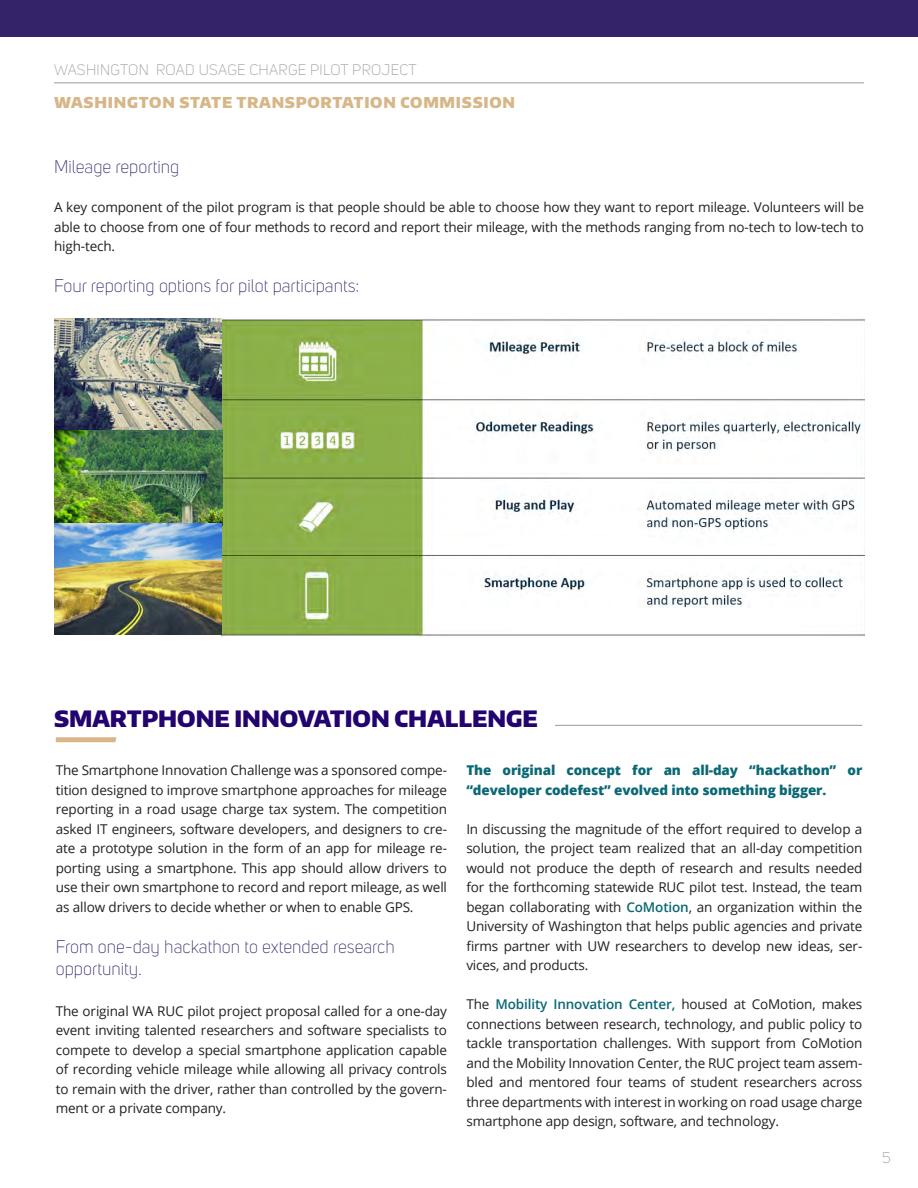
<style>
.page{position:relative;width:918px;height:1188px;background:#fff}
.page>*{position:absolute;margin:0;border:0;box-sizing:border-box;transform-origin:0 0}
.Section_Header{font:900 22.5px "Encode Sans Normal";color:#22036f}
.t1{font:300 18px/21.6px "Uni Sans";color:#35236a}
.t2{font:900 15px "Encode Sans Normal";letter-spacing:.05em;color:#d7b688}
.t3{font:300 15px "Uni Sans";letter-spacing:.02em;color:#99989b}
.t4{font:13.5px/19.5px "Open Sans";letter-spacing:-.01em;color:#231f20;text-align:justify}
.t5{font:800 13.5px/19.5px "Open Sans";letter-spacing:-.01em;color:#0a6874}
.s1{font-weight:600;color:#0a6874}
</style>
<div class="page">
<div style="left:0;top:0;width:918px;height:36px;background:#35236a"></div>
<hr style="left:54px;top:82px;width:810px;height:1px;background:#99989b">
<hr style="left:555px;top:725px;width:307px;height:1px;background:#99989b">
<img style="left:220px;top:318px;width:645px;height:318px">
<img style="left:54px;top:318px;width:168px;height:317px">
<svg style="left:56px;top:737px;width:61px;height:5px"></svg>
<p class="t3" style="left:54px;top:61px;width:364px">WASHINGTON ROAD USAGE CHARGE PILOT PROJECT</p>
<p class="t2" style="left:54px;top:93px;width:463px">WASHINGTON STATE TRANSPORTATION COMMISSION</p>
<p class="t1" style="left:54px;top:156px;width:127px">Mileage reporting</p>
<p class="t4" style="left:54px;top:197px;width:812px">A key component of the pilot program is that people should be able to choose how they want to report mileage. Volunteers will be able to choose from one of four methods to record and report their mileage, with the methods ranging from no-tech to low-tech to high-tech.</p>
<p class="t1" style="left:54px;top:275px;width:307px">Four reporting options for pilot participants:</p>
<p class="Section_Header" style="left:54px;top:704px;width:485px">SMARTPHONE INNOVATION CHALLENGE</p>
<p class="t5" style="left:466px;top:760px;width:397px">The original concept for an all-day “hackathon” or “developer codefest” evolved into something bigger.</p>
<p class="t4" style="left:466px;top:819px;width:398px">In discussing the magnitude of the effort required to develop a solution, the project team realized that an all-day competition would not produce the depth of research and results needed for the forthcoming statewide RUC pilot test. Instead, the team began collaborating with <span class="s1">CoMotion</span>, an organization within the University of Washington that helps public agencies and private firms partner with UW researchers to develop new ideas, ser&shy;vices, and products.</p>
<p class="t4" style="left:466px;top:994px;width:398px">The <span class="s1">Mobility Innovation Center,</span> housed at CoMotion, makes connections between research, technology, and public policy to tackle transportation challenges. With support from CoMotion and the Mobility Innovation Center, the RUC project team assem&shy;bled and mentored four teams of student researchers across three departments with interest in working on road usage charge smartphone app design, software, and technology.</p>
<p class="t4" style="left:56px;top:760px;width:393px">The Smartphone Innovation Challenge was a sponsored compe&shy;tition designed to improve smartphone approaches for mileage reporting in a road usage charge tax system. The competition asked IT engineers, software developers, and designers to cre&shy;ate a prototype solution in the form of an app for mileage re&shy;porting using a smartphone. This app should allow drivers to use their own smartphone to record and report mileage, as well as allow drivers to decide whether or when to enable GPS.</p>
<p class="t1" style="left:56px;top:936px;width:341px">From one-day hackathon to extended research opportunity.</p>
<p class="t4" style="left:56px;top:1001px;width:393px">The original WA RUC pilot project proposal called for a one-day event inviting talented researchers and software specialists to compete to develop a special smartphone application capable of recording vehicle mileage while allowing all privacy controls to remain with the driver, rather than controlled by the govern&shy;ment or a private company.</p>
<p class="t3" style="left:882px;top:1149px;width:10px">5</p>
</div>
